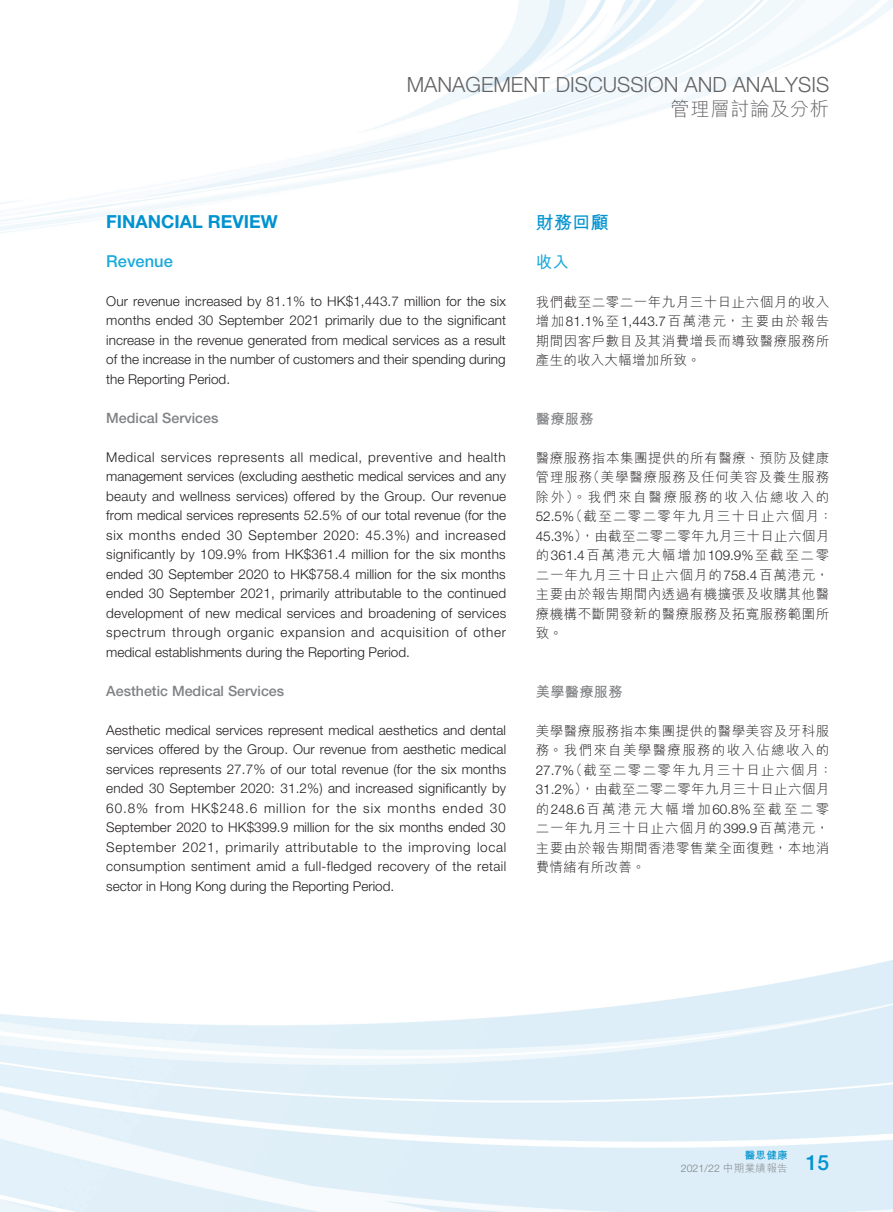
<style>
.page{position:relative;width:893px;height:1212px;background:#fff}
.page>*{position:absolute;margin:0;border:0;box-sizing:border-box;transform-origin:0 0}
.t1{font:300 21px "Helvetica Neue LT Std";color:#636366}
.t2{font:500 21px "Helvetica Neue LT Std";color:#0093d0}
.t3{font:300 19.5px "M Hei HK";letter-spacing:.02em;color:#636366}
._01_H1_E{font:700 18px "Helvetica Neue LT Std";color:#0093d0}
._001_H1_C{font:700 18px "M Hei HK";color:#0093d0}
._02_H2_E{font:500 16.5px "Helvetica Neue LT Std";color:#1baadc}
._002_H2_C{font:700 16.5px "M Hei HK";color:#1baadc}
._03_H3_E{font:500 14.25px "Helvetica Neue LT Std";color:#808285}
._003_H3_C{font:700 14.25px "M Hei HK";letter-spacing:.02em;color:#808285}
._00_txt_E{font:300 13.5px/19.5px "Helvetica Neue LT Std";color:#231f20;text-align:justify}
._000_txt_C{font:300 13.5px/19.5px "M Hei HK";letter-spacing:.04em;color:#231f20;text-align:justify}
._000_txt_C-2{font:300 13.5px/19.5px "M Hei HK";letter-spacing:.06em;color:#231f20}
.t4{font:300 10.5px "Helvetica Neue LT Std";letter-spacing:.01em;color:#808285}
.t5{font:700 10.5px "M Hei HK";color:#0093d0}
.s1{font-family:"Helvetica Neue LT Std"}
.s2{font-family:"M Hei HK"}
</style>
<div class="page">
<h1 class="t1" style="left:407px;top:72px;width:424px">MANAGEMENT DISCUSSION AND ANALYSIS</h1>
<h2 class="t3" style="left:670px;top:99px;width:160px">管理層討論及分析</h2>
<p class="_01_H1_E" style="left:106px;top:210px;width:173px">FINANCIAL REVIEW</p>
<p class="_02_H2_E" style="left:106px;top:251px;width:68px">Revenue</p>
<p class="_00_txt_E" style="left:106px;top:291px;width:401px">Our revenue increased by 81.1% to HK$1,443.7 million for the six months ended 30 September 2021 primarily due to the significant increase in the revenue generated from medical services as a result of the increase in the number of customers and their spending during the Reporting Period.</p>
<p class="_03_H3_E" style="left:106px;top:409px;width:114px">Medical Services</p>
<p class="_00_txt_E" style="left:106px;top:447px;width:401px">Medical services represents all medical, preventive and health management services (excluding aesthetic medical services and any beauty and wellness services) offered by the Group. Our revenue from medical services represents 52.5% of our total revenue (for the six months ended 30 September 2020: 45.3%) and increased significantly by 109.9% from HK$361.4 million for the six months ended 30 September 2020 to HK$758.4 million for the six months ended 30 September 2021, primarily attributable to the continued development of new medical services and broadening of services spectrum through organic expansion and acquisition of other medical establishments during the Reporting Period.</p>
<p class="_03_H3_E" style="left:106px;top:682px;width:179px">Aesthetic Medical Services</p>
<p class="_00_txt_E" style="left:106px;top:720px;width:401px">Aesthetic medical services represent medical aesthetics and dental services offered by the Group. Our revenue from aesthetic medical services represents 27.7% of our total revenue (for the six months ended 30 September 2020: 31.2%) and increased significantly by 60.8% from HK$248.6 million for the six months ended 30<br>September 2020 to HK$399.9 million for the six months ended 30<br>September 2021, primarily attributable to the improving local consumption sentiment amid a full-fledged recovery of the retail sector in Hong Kong during the Reporting Period.</p>
<p class="_001_H1_C" style="left:536px;top:209px;width:75px">財務回顧</p>
<p class="_002_H2_C" style="left:536px;top:250px;width:35px">收入</p>
<p class="_000_txt_C" style="left:536px;top:292px;width:295px">我們截至二零二一年九月三十日止六個月的收入增加<span class="s1">81.1%</span>至<span class="s1">1,443.7</span>百萬港元，主要由於報告期間因客戶數目及其消費增長而導致醫療服務所產生的收入大幅增加所致。</p>
<p class="_003_H3_C" style="left:536px;top:408px;width:59px">醫療服務</p>
<p class="_000_txt_C-2" style="left:536px;top:448px;width:298px">醫療服務指本集團提供的所有醫療、預防及健康管理服務（美學醫療服務及任何美容及養生服務除外）。我們來自醫療服務的收入佔總收入的<br><span class="s1">52.5%</span>（截至二零二零年九月三十日止六個月：<br><span class="s1">45.3%</span>），由截至二零二零年九月三十日止六個月的<span class="s1">361.4</span>百萬港元大幅增加<span class="s1">109.9%</span>至截至二零二一年九月三十日止六個月的<span class="s1">758.4</span>百萬港元，主要由於報告期間內透過有機擴張及收購其他醫療機構不斷開發新的醫療服務及拓寬服務範圍所致。</p>
<p class="_003_H3_C" style="left:536px;top:681px;width:88px">美學醫療服務</p>
<p class="_000_txt_C" style="left:536px;top:721px;width:298px;text-align:left">美學醫療服務指本集團提供的醫學美容及牙科服務。我們來自美學醫療服務的收入佔總收入的<br><span class="s1">27.7%</span>（截至二零二零年九月三十日止六個月：<br><span class="s1">31.2%</span>），由截至二零二零年九月三十日止六個月的<span class="s1">248.6</span>百萬港元大幅增加<span class="s1">60.8%</span>至截至二零二一年九月三十日止六個月的<span class="s1">399.9</span>百萬港元，主要由於報告期間香港零售業全面復甦，本地消費情緒有所改善。</p>
<p class="t5" style="left:745px;top:1148px;width:44px">醫思健康</p>
<p class="t4" style="left:681px;top:1162px;width:109px">2021/22 <span class="s2">中期業績報告</span></p>
<h1 class="t2" style="left:806px;top:1149px;width:25px">15</h1>
</div>
